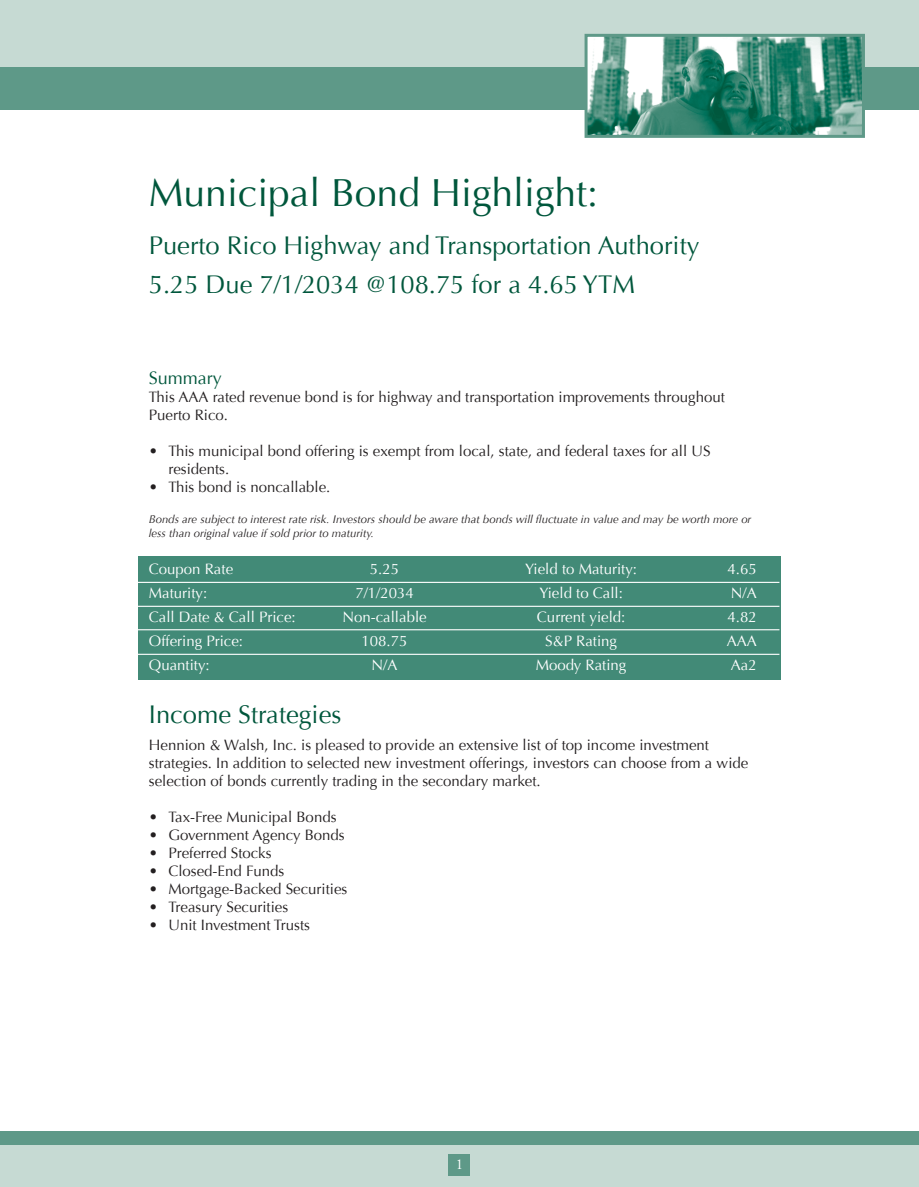
<style>
.page{position:relative;width:919px;height:1187px;background:#fff}
.page>*{position:absolute;margin:0;border:0;box-sizing:border-box;transform-origin:0 0}
._1st_Header{font:39px "Optima";color:#00573c}
._2nd_Header{font:25.5px "Optima";color:#00573c}
.Body_Copy{font:18px "Optima";color:#00573c}
.Body_Copy-2{font:15px/18px "Optima";color:#231f20}
._4_column_graph{font:15px "Optima";color:#fff}
.foot_note{font:italic 11.25px/13.5px "Optima";color:#231f20}
</style>
<div class="page">
<div style="left:0;top:0;width:918px;height:85px;background:#c6dad3"></div>
<div style="left:0;top:67px;width:918px;height:43px;background:#5e9988"></div>
<img style="left:588px;top:38px;width:272px;height:96px">
<div style="left:584px;top:34px;width:280px;height:104px;border:3px solid #5e9988"></div>
<div style="left:0;top:1144px;width:918px;height:42px;background:#c6dad3"></div>
<div style="left:0;top:1130px;width:918px;height:14px;background:#5e9988"></div>
<div style="left:448px;top:1154px;width:21px;height:21px;background:#5e9988"></div>
<div style="left:138px;top:556px;width:642px;height:123px;background:#428a77"></div>
<hr style="left:137px;top:581px;width:642px;height:2px;background:#fff">
<hr style="left:137px;top:605px;width:642px;height:2px;background:#fff">
<hr style="left:137px;top:629px;width:642px;height:1px;background:#fff">
<hr style="left:137px;top:653px;width:642px;height:1px;background:#fff">
<p class="_1st_Header" style="left:149px;top:170px;width:450px">Municipal Bond Highlight:</p>
<p class="_2nd_Header" style="left:149px;top:230px;width:552px">Puerto Rico Highway and Transportation Authority</p>
<p class="_2nd_Header" style="left:149px;top:269px;width:487px">5.25 Due 7/1/2034 @108.75 for a 4.65 YTM</p>
<p class="Body_Copy" style="left:149px;top:367px;width:74px">Summary</p>
<p class="Body_Copy-2" style="left:149px;top:388px;width:577px">This AAA rated revenue bond is for highway and transportation improvements throughout<br>Puerto Rico.</p>
<p class="Body_Copy-2" style="left:168px;top:442px;width:543px;text-indent:-20px">• This municipal bond offering is exempt from local, state, and federal taxes for all US residents.</p>
<p class="Body_Copy-2" style="left:149px;top:478px;width:183px">• This bond is noncallable.</p>
<p class="foot_note" style="left:149px;top:512px;width:604px">Bonds are subject to interest rate risk. Investors should be aware that bonds will fluctuate in value and may be worth more or less than original value if sold prior to maturity.</p>
<p class="_4_column_graph" style="left:149px;top:560px;width:86px">Coupon Rate</p>
<p class="_4_column_graph" style="left:370px;top:560px;width:31px">5.25</p>
<p class="_4_column_graph" style="left:525px;top:560px;width:113px">Yield to Maturity:</p>
<p class="_4_column_graph" style="left:727px;top:560px;width:31px">4.65</p>
<p class="_4_column_graph" style="left:149px;top:584px;width:60px">Maturity:</p>
<p class="_4_column_graph" style="left:355px;top:584px;width:60px">7/1/2034</p>
<p class="_4_column_graph" style="left:539px;top:584px;width:85px">Yield to Call:</p>
<p class="_4_column_graph" style="left:730px;top:584px;width:27px">N/A</p>
<p class="_4_column_graph" style="left:149px;top:608px;width:148px">Call Date &amp; Call Price:</p>
<p class="_4_column_graph" style="left:342px;top:608px;width:86px">Non-callable</p>
<p class="_4_column_graph" style="left:537px;top:608px;width:90px">Current yield:</p>
<p class="_4_column_graph" style="left:727px;top:608px;width:31px">4.82</p>
<p class="_4_column_graph" style="left:149px;top:632px;width:96px">Offering Price:</p>
<p class="_4_column_graph" style="left:361px;top:632px;width:47px">108.75</p>
<p class="_4_column_graph" style="left:545px;top:632px;width:73px">S&amp;P Rating</p>
<p class="_4_column_graph" style="left:726px;top:632px;width:32px">AAA</p>
<p class="_4_column_graph" style="left:149px;top:656px;width:62px">Quantity:</p>
<p class="_4_column_graph" style="left:371px;top:656px;width:27px">N/A</p>
<p class="_4_column_graph" style="left:536px;top:656px;width:92px">Moody Rating</p>
<p class="_4_column_graph" style="left:730px;top:656px;width:27px">Aa2</p>
<p class="_2nd_Header" style="left:149px;top:700px;width:194px">Income Strategies</p>
<p class="Body_Copy-2" style="left:149px;top:736px;width:601px">Hennion &amp; Walsh, Inc. is pleased to provide an extensive list of top income investment strategies. In addition to selected new investment offerings, investors can choose from a wide selection of bonds currently trading in the secondary market.</p>
<p class="Body_Copy-2" style="left:149px;top:808px;width:189px">• Tax-Free Municipal Bonds</p>
<p class="Body_Copy-2" style="left:149px;top:826px;width:197px">• Government Agency Bonds</p>
<p class="Body_Copy-2" style="left:149px;top:844px;width:124px">• Preferred Stocks</p>
<p class="Body_Copy-2" style="left:149px;top:862px;width:137px">• Closed-End Funds</p>
<p class="Body_Copy-2" style="left:149px;top:880px;width:200px">• Mortgage-Backed Securities</p>
<p class="Body_Copy-2" style="left:149px;top:898px;width:141px">• Treasury Securities</p>
<p class="Body_Copy-2" style="left:149px;top:916px;width:163px">• Unit Investment Trusts</p>
</div>
